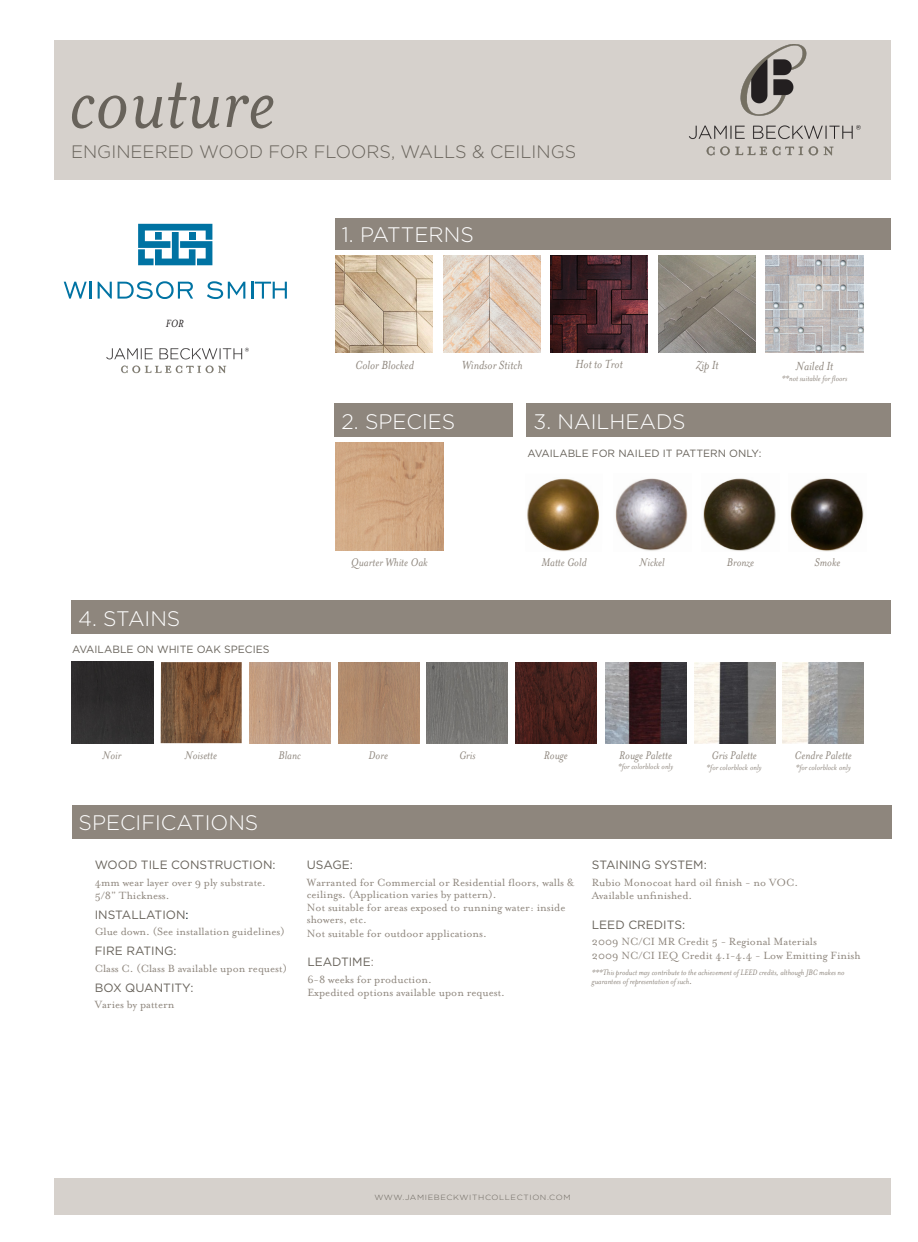
<style>
.page{position:relative;width:918px;height:1242px;background:#fff}
.page>*{position:absolute;margin:0;border:0;box-sizing:border-box;transform-origin:0 0}
.t1{font:italic 90px "Mrs Eaves";color:#68635b}
.t2{font:300 21px "Gotham";color:#fff}
.t3{font:300 18px "Gotham";color:#68635b}
.t4{font:italic 13.5px "Mrs Eaves";color:#8e867d}
.t5{font:italic 12.75px "Mrs Eaves";color:#8e867d}
.Specs-sizes{font:12px/12px "Mrs Eaves Roman";color:#8e867d}
.Specs-sizes-2{font:12px "Gotham";color:#68635b}
.t6{font:italic 12px "Mrs Eaves";color:#231f20}
.t7{font:10.5px "Gotham";color:#68635b}
.Specs-sizes-3{font:italic 9px/9px "Mrs Eaves";color:#8e867d}
.t8{font:300 7.5px "Gotham";letter-spacing:.075em;color:#68635b;scale:1.1 1}
.s1{color:#011622}
.s2{color:#8e867d}
.s3{font-size:12px}
</style>
<div class="page">
<div style="left:54px;top:40px;width:837px;height:140px;background:#d6d1cc"></div>
<div style="left:335px;top:403px;width:178px;height:34px;background:#8e867d"></div>
<img style="left:335px;top:443px;width:108px;height:108px">
<div style="left:335px;top:218px;width:556px;height:31px;background:#8e867d"></div>
<img style="left:689px;top:45px;width:172px;height:111px">
<div style="left:72px;top:805px;width:820px;height:33px;background:#8e867d"></div>
<div style="left:54px;top:1178px;width:837px;height:37px;background:#d6d1cc"></div>
<svg style="left:64px;top:282px;width:28px;height:17px"></svg>
<svg style="left:98px;top:282px;width:14px;height:17px"></svg>
<svg style="left:118px;top:281px;width:75px;height:18px"></svg>
<svg style="left:207px;top:281px;width:38px;height:18px"></svg>
<svg style="left:251px;top:282px;width:36px;height:17px"></svg>
<svg style="left:138px;top:224px;width:74px;height:41px"></svg>
<div style="left:189px;top:232px;width:7px;height:8px;background:#0073a3"></div>
<div style="left:155px;top:232px;width:7px;height:8px;background:#0073a3"></div>
<img style="left:161px;top:662px;width:81px;height:81px">
<img style="left:106px;top:347px;width:143px;height:27px">
<img style="left:527px;top:478px;width:72px;height:74px">
<img style="left:615px;top:478px;width:73px;height:73px">
<img style="left:703px;top:478px;width:73px;height:73px">
<img style="left:790px;top:478px;width:74px;height:74px">
<div style="left:71px;top:600px;width:820px;height:34px;background:#8e867d"></div>
<div style="left:72px;top:662px;width:81px;height:81px;background:#2d2c2c"></div>
<img style="left:250px;top:662px;width:81px;height:81px">
<img style="left:338px;top:662px;width:81px;height:82px">
<img style="left:427px;top:663px;width:81px;height:81px">
<img style="left:605px;top:662px;width:81px;height:82px">
<img style="left:694px;top:662px;width:81px;height:82px">
<img style="left:783px;top:662px;width:81px;height:82px">
<img style="left:515px;top:663px;width:81px;height:81px">
<div style="left:527px;top:403px;width:364px;height:34px;background:#8e867d"></div>
<img style="left:659px;top:256px;width:97px;height:97px">
<img style="left:766px;top:255px;width:98px;height:98px">
<img style="left:443px;top:255px;width:98px;height:98px">
<img style="left:336px;top:255px;width:97px;height:98px">
<img style="left:551px;top:255px;width:97px;height:98px">
<p class="t1" style="left:69px;top:51px;width:208px">couture</p>
<p class="t3" style="left:71px;top:141px;width:507px">ENGINEERED WOOD FOR FLOORS, WALLS &amp; CEILINGS</p>
<p class="t6" style="left:166px;top:317px;width:20px">FOR</p>
<p class="t2" style="left:78px;top:607px;width:104px">4. STAINS</p>
<p class="t7" style="left:72px;top:644px;width:199px">AVAILABLE ON WHITE OAK SPECIES</p>
<p class="t2" style="left:342px;top:224px;width:133px">1. PATTERNS</p>
<p class="t4" style="left:355px;top:357px;width:60px">Color Blocked</p>
<p class="t4" style="left:462px;top:357px;width:62px">Windsor Stitch</p>
<p class="t4" style="left:576px;top:357px;width:49px">Hot to Trot</p>
<p class="t4" style="left:696px;top:358px;width:24px">Zip It</p>
<p class="t4" style="left:796px;top:359px;width:39px">Nailed It</p>
<p class="Specs-sizes-3" style="left:782px;top:374px;width:67px">**not suitable for floors</p>
<p class="t2" style="left:342px;top:410px;width:115px">2. SPECIES</p>
<p class="t5" style="left:351px;top:556px;width:78px">Quarter White Oak</p>
<p class="t2" style="left:534px;top:410px;width:154px">3. NAILHEADS</p>
<p class="t7" style="left:527px;top:447px;width:235px">AVAILABLE FOR NAILED IT PATTERN ONLY:</p>
<p class="t5" style="left:541px;top:556px;width:47px">Matte Gold</p>
<p class="t5" style="left:640px;top:556px;width:27px">Nickel</p>
<p class="t5" style="left:727px;top:556px;width:29px">Bronze</p>
<p class="t5" style="left:815px;top:556px;width:27px">Smoke</p>
<p class="t5" style="left:103px;top:748px;width:20px">Noir</p>
<p class="t5" style="left:185px;top:748px;width:34px">Noisette</p>
<p class="t5" style="left:279px;top:748px;width:24px">Blanc</p>
<p class="t5" style="left:369px;top:748px;width:21px">Dore</p>
<p class="t5" style="left:459px;top:748px;width:18px">Gris</p>
<p class="t5" style="left:544px;top:748px;width:25px">Rouge</p>
<p class="t5" style="left:619px;top:748px;width:54px">Rouge Palette</p>
<p class="Specs-sizes-3" style="left:618px;top:762px;width:57px">*for colorblock only</p>
<p class="t5" style="left:712px;top:748px;width:47px">Gris Palette</p>
<p class="Specs-sizes-3" style="left:707px;top:763px;width:57px">*for colorblock only</p>
<p class="t5" style="left:795px;top:748px;width:59px">Cendre Palette</p>
<p class="Specs-sizes-3" style="left:796px;top:763px;width:57px">*for colorblock only</p>
<p class="t2" style="left:79px;top:812px;width:181px">SPECIFICATIONS</p>
<p class="Specs-sizes-2" style="left:95px;top:858px;width:182px">WOOD TILE CONSTRUCTION:</p>
<p class="Specs-sizes" style="left:95px;top:876px;width:173px">4mm wear layer over 9 ply substrate.</p>
<p class="Specs-sizes" style="left:95px;top:890px;width:76px">5/8” Thickness.</p>
<p class="Specs-sizes-2" style="left:95px;top:908px;width:95px">INSTALLATION<span class="s1">:</span></p>
<p class="Specs-sizes" style="left:95px;top:926px;width:191px">Glue down. (See installation guidelines)</p>
<p class="Specs-sizes-2" style="left:95px;top:944px;width:83px">FIRE RATING:</p>
<p class="Specs-sizes" style="left:95px;top:962px;width:194px">Class C. (Class B available upon request)</p>
<p class="Specs-sizes-2" style="left:95px;top:981px;width:100px">BOX QUANTITY:</p>
<p class="Specs-sizes" style="left:95px;top:999px;width:81px">Varies by pattern</p>
<p class="Specs-sizes-2" style="left:307px;top:858px;width:48px">USAGE:</p>
<p class="Specs-sizes" style="left:307px;top:876px;width:269px">Warranted for Commercial or Residential floors, walls &amp; ceilings. (Application varies by pattern).</p>
<p class="Specs-sizes" style="left:307px;top:902px;width:260px">Not suitable for areas exposed to running water: inside</p>
<p class="Specs-sizes" style="left:307px;top:914px;width:62px">showers, etc.</p>
<p class="Specs-sizes" style="left:307px;top:927px;width:182px">Not suitable for outdoor applications.</p>
<p class="Specs-sizes-2" style="left:307px;top:955px;width:68px">LEADTIME<span class="s2">:</span></p>
<p class="Specs-sizes" style="left:307px;top:973px;width:126px">6-8 weeks for production.</p>
<p class="Specs-sizes" style="left:307px;top:987px;width:199px">Expedited options available upon request.</p>
<p class="Specs-sizes-2" style="left:592px;top:858px;width:116px">STAINING SYSTEM:</p>
<p class="Specs-sizes" style="left:592px;top:876px;width:208px">Rubio Monocoat hard oil finish - no VOC.</p>
<p class="Specs-sizes" style="left:592px;top:890px;width:102px">Available unfinished.</p>
<p class="Specs-sizes-2" style="left:592px;top:918px;width:95px">LEED CREDITS:</p>
<p class="Specs-sizes" style="left:592px;top:936px;width:227px">2009 NC/CI MR Credit 5 - Regional Materials</p>
<p class="Specs-sizes" style="left:592px;top:949px;width:270px">2009 NC/CI IEQ Credit 4.1-4.4 - Low Emitting Finish</p>
<p class="Specs-sizes-3" style="left:592px;top:968px;width:254px">***This product may contribute to the achievement of LEED credits, although JBC makes no guarantees of representation of such<span class="s3">.</span></p>
<p class="t8" style="left:374px;top:1194px;width:180px">WWW.JAMIEBECKWITHCOLLECTION.COM</p>
</div>
